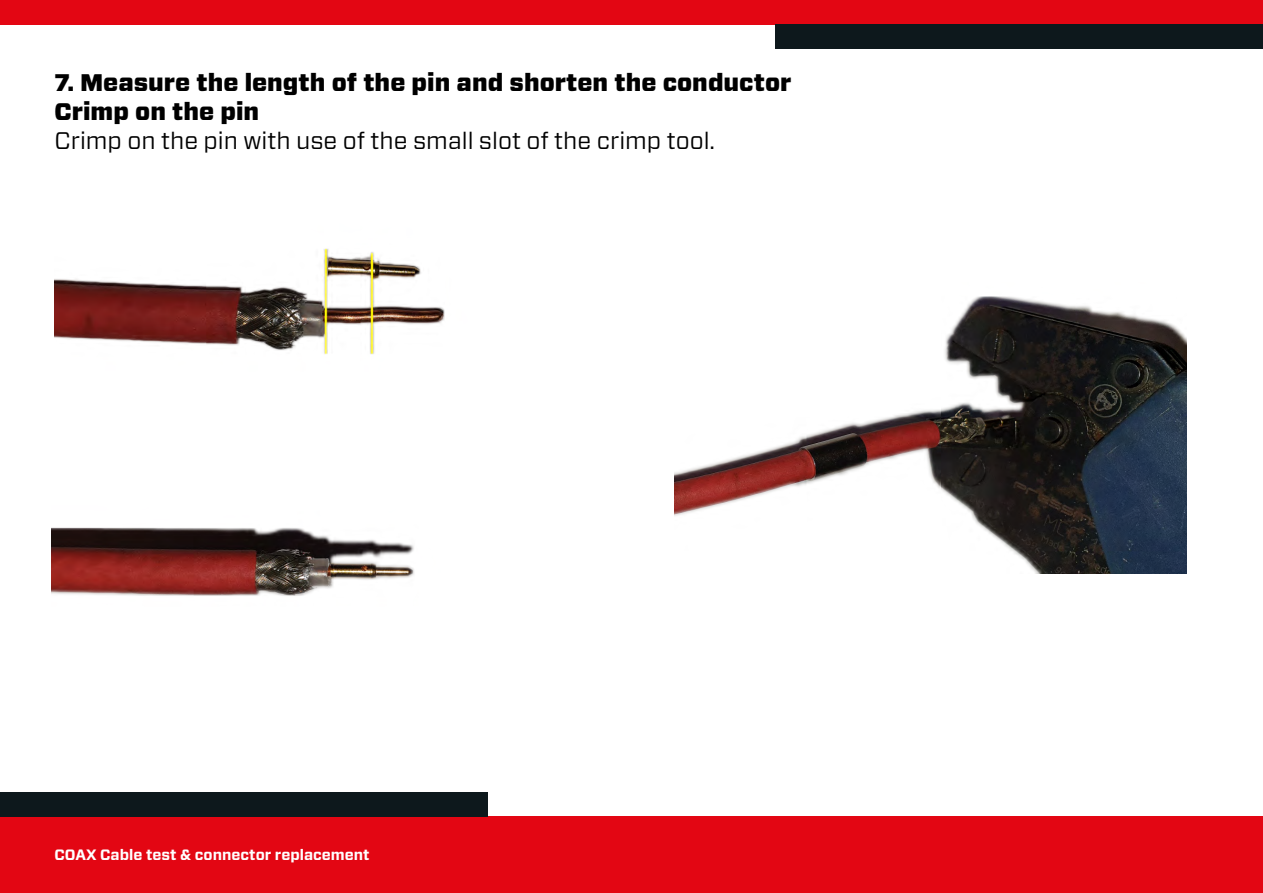
<style>
.page{position:relative;width:1263px;height:893px;background:#fff}
.page>*{position:absolute;margin:0;border:0;box-sizing:border-box;transform-origin:0 0}
.t1{font:900 24px/28.8px "Forza";color:#000}
.t2{font:24px "Forza";color:#000}
.t3{font:700 15px "Forza";color:#fff}
</style>
<div class="page">
<div style="left:0;top:0;width:1263px;height:24px;background:#e30613"></div>
<div style="left:775px;top:24px;width:488px;height:24px;background:#0d181c"></div>
<div style="left:0;top:816px;width:1263px;height:77px;background:#e30613"></div>
<div style="left:0;top:792px;width:488px;height:24px;background:#0d181c"></div>
<img style="left:54px;top:248px;width:391px;height:107px">
<img style="left:51px;top:527px;width:363px;height:69px">
<img style="left:674px;top:296px;width:512px;height:278px">
<p class="t1" style="left:54px;top:69px;width:738px">7. Measure the length of the pin and shorten the conductor<br>Crimp on the pin</p>
<p class="t2" style="left:54px;top:124px;width:662px">Crimp on the pin with use of the small slot of the crimp tool.</p>
<p class="t3" style="left:54px;top:845px;width:317px">COAX Cable test &amp; connector replacement</p>
</div>
